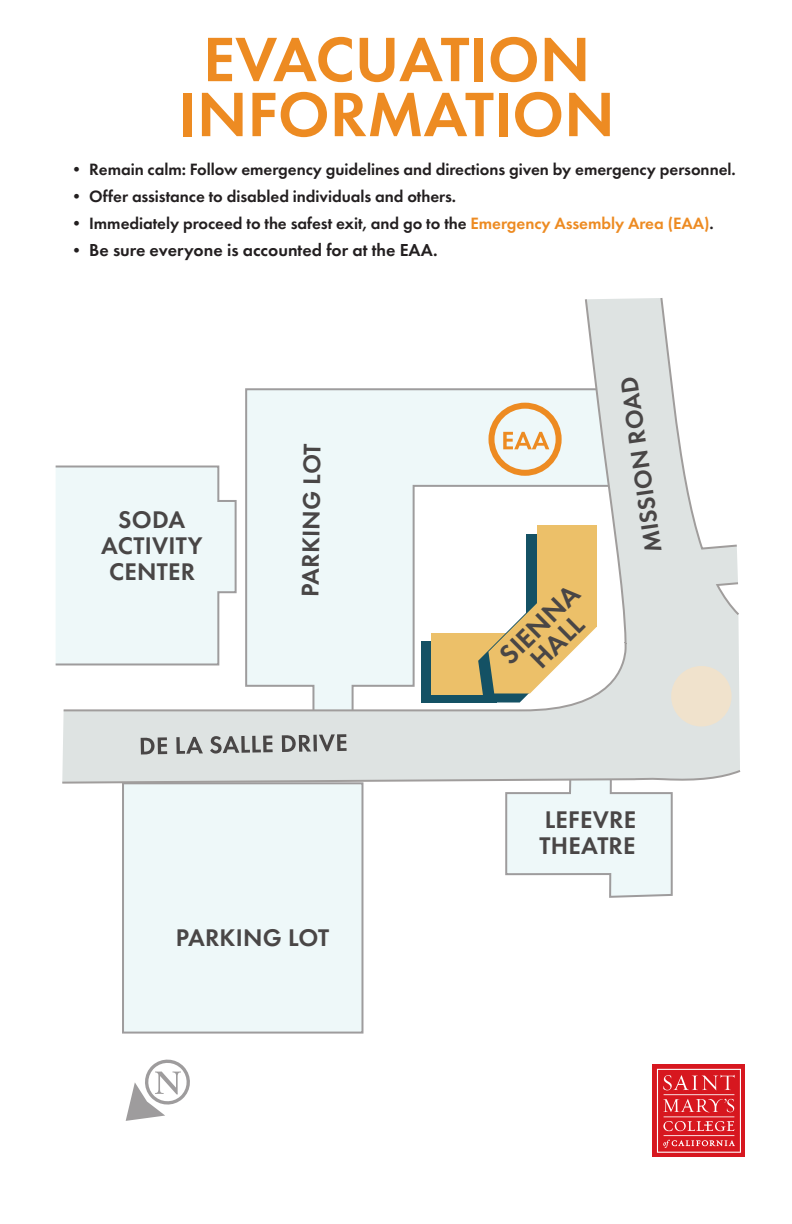
<style>
.page{position:relative;width:792px;height:1224px;background:#fff}
.page>*{position:absolute;margin:0;border:0;box-sizing:border-box;transform-origin:0 0}
.t1{font:600 65px/55px "Futura PT";color:#ed8b22;text-align:center}
.t2{font:600 28px/25.1px "Futura PT";color:#494646;text-align:center}
.t3{font:600 25px/26px "Futura PT";letter-spacing:.01em;color:#494646;text-align:center}
.t4{font:600 18px "Futura PT";color:#231f20}
.t5{font:600 17px "Futura PT";letter-spacing:-.005em;color:#231f20}
.s1{color:#ed8b22}
.s2{font-size:17px}
</style>
<div class="page">
<div style="left:122px;top:782px;width:241px;height:252px;background:#eef8f9;border:2px solid #9e9c9d"></div>
<svg style="left:55px;top:465px;width:5px;height:201px"></svg>
<svg style="left:505px;top:785px;width:168px;height:113px"></svg>
<svg style="left:60px;top:298px;width:681px;height:487px"></svg>
<svg style="left:126px;top:1059px;width:64px;height:62px"></svg>
<div style="left:653px;top:1065px;width:92px;height:92px;background:#d7171f"></div>
<svg style="left:657px;top:1069px;width:84px;height:84px"></svg>
<svg style="left:141px;top:737px;width:26px;height:18px"></svg>
<svg style="left:176px;top:737px;width:27px;height:17px"></svg>
<svg style="left:210px;top:736px;width:63px;height:18px"></svg>
<svg style="left:282px;top:735px;width:29px;height:17px"></svg>
<svg style="left:313px;top:735px;width:4px;height:16px"></svg>
<svg style="left:319px;top:734px;width:28px;height:17px"></svg>
<svg style="left:488px;top:403px;width:74px;height:73px;background:#edd6b7"></svg>
<h1 class="t1" style="left:179px;top:31px;width:438px">EVACUATION<br>INFORMATION</h1>
<p class="t5" style="left:68px;top:158px;width:669px">• Remain calm: Follow emergency guidelines and directions given by emergency personnel.</p>
<p class="t5" style="left:68px;top:185px;width:389px">• Offer assistance to disabled individuals and others.</p>
<p class="t5" style="left:68px;top:212px;width:647px">• Immediately proceed to the safest exit, and go to the <span class="s1">Emergency Assembly Area (EAA)</span>.</p>
<p class="t4" style="left:68px;top:238px;width:371px"><span class="s2">•</span> Be sure everyone is accounted for at the EAA.</p>
<h3 class="t3" style="left:101px;top:506px;width:103px">SODA<br>ACTIVITY<br>CENTER</h3>
<h3 class="t3" style="left:297px;top:597px;width:155px;rotate:-89deg">PARKING LOT</h3>
<h3 class="t3" style="left:176px;top:924px;width:155px">PARKING LOT</h3>
<h2 class="t2" style="left:495px;top:650px;width:102px;rotate:-45deg">SIENNA<br>HALL</h2>
<h3 class="t3" style="left:640px;top:554px;width:179px;rotate:-98deg">MISSION ROAD</h3>
<h3 class="t3" style="left:540px;top:807px;width:98px;text-align:left">LEFEVRE<br>THEATRE</h3>
</div>
